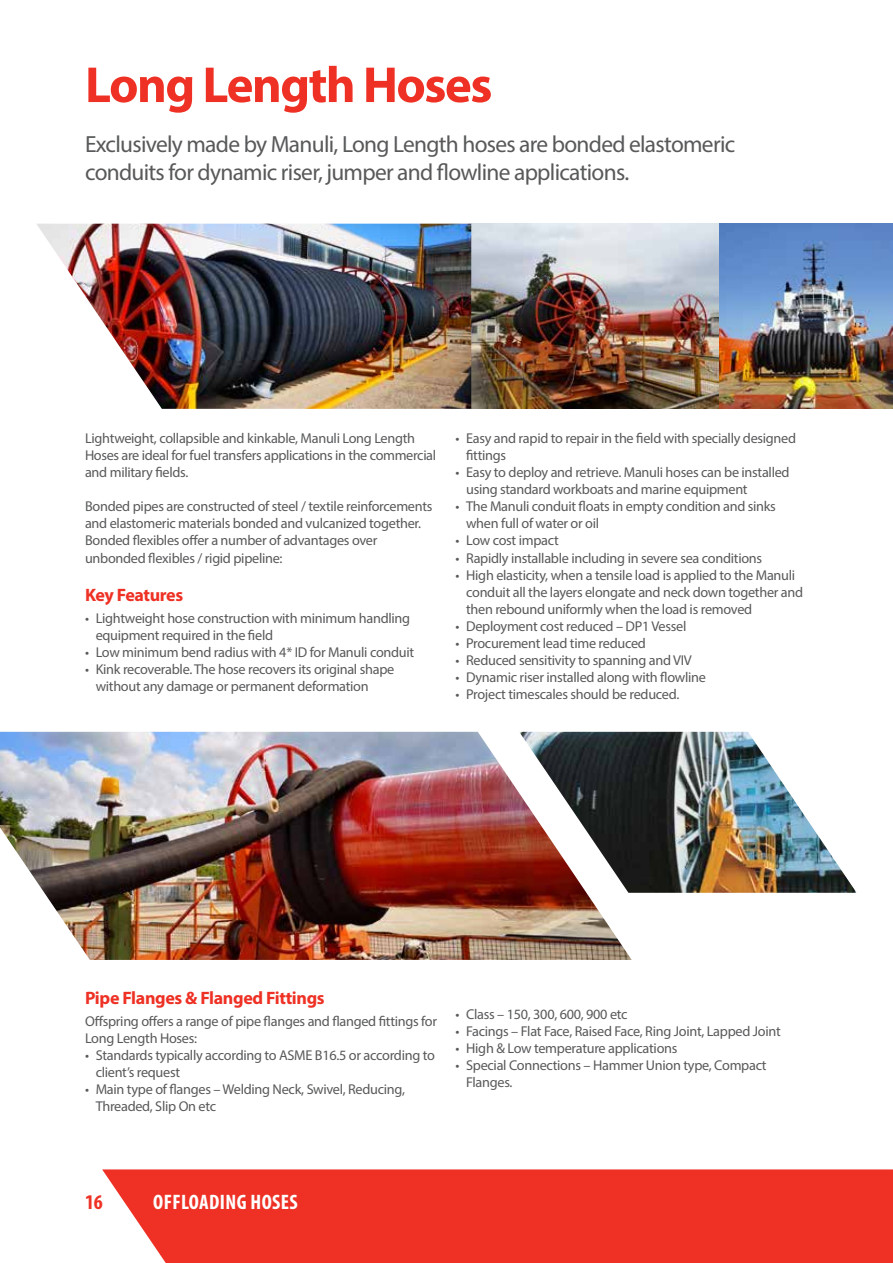
<style>
.page{position:relative;width:893px;height:1263px;background:#fff}
.page>*{position:absolute;margin:0;border:0;box-sizing:border-box;transform-origin:0 0}
.t1{font:700 51px "Myriad Pro";letter-spacing:-.03em;color:#ee3124}
.t2{font:23.4px/28px "Myriad Pro";letter-spacing:-.03em;color:#58595b}
.t3{font:700 condensed 21px "Myriad Pro";letter-spacing:.02em;color:#fff}
.t4{font:700 condensed 21px "Myriad Pro";color:#ee3124}
.t5{font:700 18px "Myriad Pro";letter-spacing:-.02em;color:#ee3124}
.t6{font:14.25px/17.1px "Myriad Pro";letter-spacing:-.02em;color:#58595b}
</style>
<div class="page">
<div style="left:102px;top:1169px;width:791px;height:94px;background:#ee3124"></div>
<img style="left:37px;top:224px;width:856px;height:185px">
<img style="left:0;top:732px;width:632px;height:228px">
<img style="left:519px;top:732px;width:338px;height:161px">
<h1 class="t1" style="left:85px;top:52px;width:409px">Long Length Hoses</h1>
<h2 class="t2" style="left:85px;top:129px;width:652px">Exclusively made by Manuli, Long Length hoses are bonded elastomeric conduits for dynamic riser, jumper and flowline applications.</h2>
<p class="t6" style="left:85px;top:429px;width:353px">Lightweight, collapsible and kinkable, Manuli Long Length<br>Hoses are ideal for fuel transfers applications in the commercial and military fields.</p>
<p class="t6" style="left:85px;top:498px;width:349px">Bonded pipes are constructed of steel / textile reinforcements and elastomeric materials bonded and vulcanized together.<br>Bonded flexibles offer a number of advantages over unbonded flexibles / rigid pipeline:</p>
<p class="t5" style="left:85px;top:583px;width:100px">Key Features</p>
<p class="t6" style="left:96px;top:609px;width:316px;text-indent:-11px">• Lightweight hose construction with minimum handling equipment required in the field</p>
<p class="t6" style="left:85px;top:643px;width:331px">• Low minimum bend radius with 4* ID for Manuli conduit</p>
<p class="t6" style="left:96px;top:660px;width:300px;text-indent:-11px">• Kink recoverable. The hose recovers its original shape without any damage or permanent deformation</p>
<p class="t6" style="left:466px;top:429px;width:331px;text-indent:-11px">• Easy and rapid to repair in the field with specially designed fittings</p>
<p class="t6" style="left:466px;top:463px;width:325px;text-indent:-11px">• Easy to deploy and retrieve. Manuli hoses can be installed using standard workboats and marine equipment</p>
<p class="t6" style="left:466px;top:498px;width:311px;text-indent:-11px">• The Manuli conduit floats in empty condition and sinks when full of water or oil</p>
<p class="t6" style="left:455px;top:532px;width:105px">• Low cost impact</p>
<p class="t6" style="left:455px;top:549px;width:308px">• Rapidly installable including in severe sea conditions</p>
<p class="t6" style="left:466px;top:566px;width:339px;text-indent:-11px">• High elasticity, when a tensile load is applied to the Manuli conduit all the layers elongate and neck down together and then rebound uniformly when the load is removed</p>
<p class="t6" style="left:455px;top:617px;width:232px">• Deployment cost reduced – DP1 Vessel</p>
<p class="t6" style="left:455px;top:634px;width:192px">• Procurement lead time reduced</p>
<p class="t6" style="left:455px;top:652px;width:238px">• Reduced sensitivity to spanning and VIV</p>
<p class="t6" style="left:455px;top:669px;width:252px">• Dynamic riser installed along with flowline</p>
<p class="t6" style="left:455px;top:686px;width:225px">• Project timescales should be reduced.</p>
<p class="t5" style="left:85px;top:986px;width:241px">Pipe Flanges &amp; Flanged Fittings</p>
<p class="t6" style="left:85px;top:1012px;width:354px">Offspring offers a range of pipe flanges and flanged fittings for<br>Long Length Hoses:</p>
<p class="t6" style="left:96px;top:1046px;width:341px;text-indent:-11px">• Standards typically according to ASME B16.5 or according to client’s request</p>
<p class="t6" style="left:96px;top:1080px;width:311px;text-indent:-11px">• Main type of flanges – Welding Neck, Swivel, Reducing,<br>Threaded, Slip On etc</p>
<p class="t6" style="left:455px;top:1005px;width:174px">• Class – 150, 300, 600, 900 etc</p>
<p class="t6" style="left:455px;top:1022px;width:327px">• Facings – Flat Face, Raised Face, Ring Joint, Lapped Joint</p>
<p class="t6" style="left:455px;top:1039px;width:223px">• High &amp; Low temperature applications</p>
<p class="t6" style="left:466px;top:1056px;width:302px;text-indent:-11px">• Special Connections – Hammer Union type, Compact<br>Flanges.</p>
<h3 class="t4" style="left:85px;top:1188px;width:19px">16</h3>
<h3 class="t3" style="left:153px;top:1188px;width:146px">OFFLOADING HOSES</h3>
</div>
